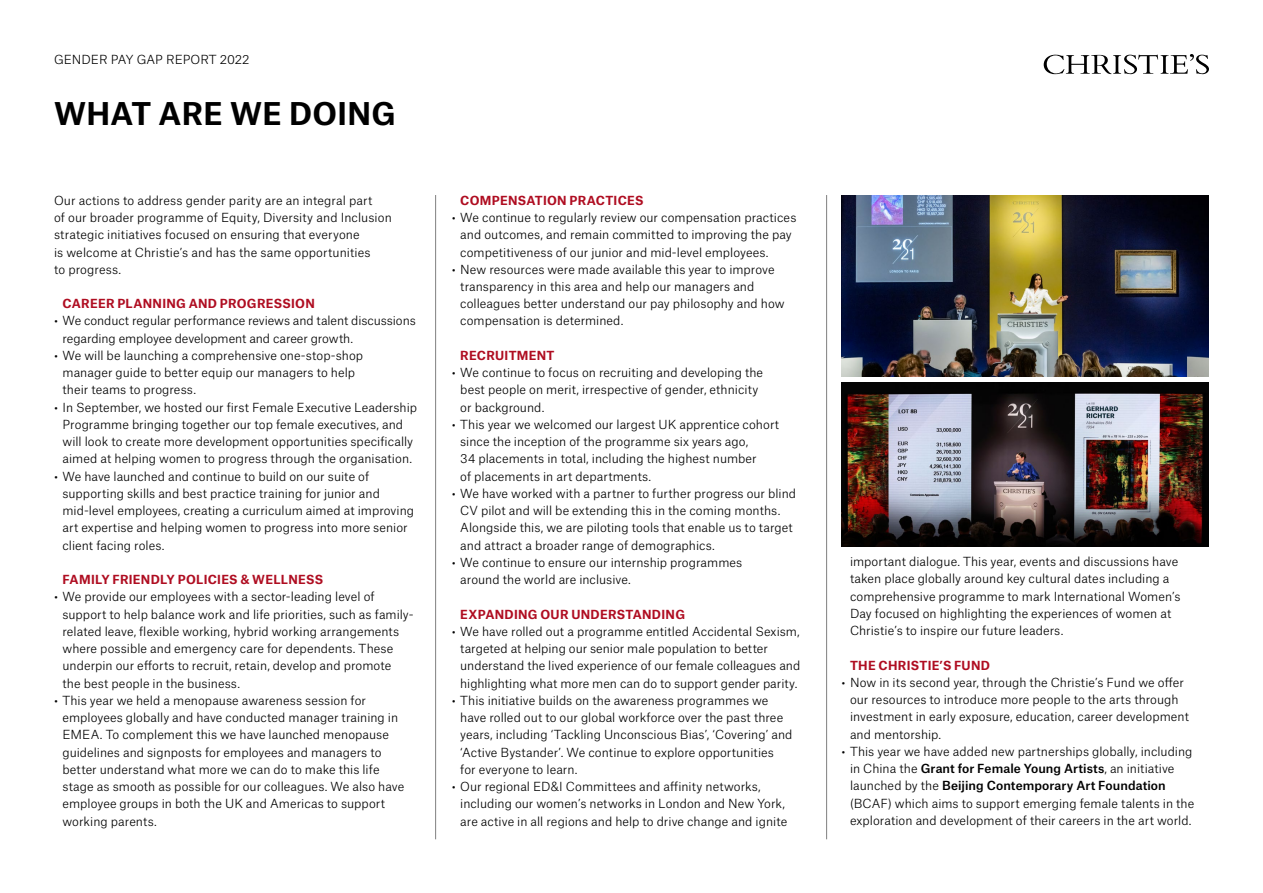
<style>
.page{position:relative;width:1263px;height:893px;background:#fff}
.page>*{position:absolute;margin:0;border:0;box-sizing:border-box;transform-origin:0 0}
.t1{font:700 30px "Atlas Grotesk";letter-spacing:.01em;color:#000}
.t2{font:300 12px/17.2px "Atlas Grotesk";letter-spacing:.005em;color:#000}
.t3{font:700 12px "Atlas Grotesk";letter-spacing:.025em;color:#af0d21}
.s1{font-weight:500}
</style>
<div class="page">
<svg style="left:1044px;top:54px;width:165px;height:20px"></svg>
<hr style="left:435px;top:195px;width:1px;height:644px;background:#808080">
<hr style="left:826px;top:195px;width:1px;height:644px;background:#808080">
<img style="left:841px;top:195px;width:368px;height:182px">
<img style="left:841px;top:383px;width:368px;height:163px">
<p class="t2" style="left:54px;top:49px;width:197px">GENDER PAY GAP REPORT 2022</p>
<h1 class="t1" style="left:54px;top:89px;width:343px">WHAT ARE WE DOING</h1>
<p class="t2" style="left:54px;top:190px;width:339px">Our actions to address gender parity are an integral part<br>of our broader programme of Equity, Diversity and Inclusion strategic initiatives focused on ensuring that everyone<br>is welcome at Christie’s and has the same opportunities<br>to progress.</p>
<p class="t3" style="left:63px;top:294px;width:254px">CAREER PLANNING AND PROGRESSION</p>
<p class="t2" style="left:63px;top:311px;width:355px;text-indent:-9px">• We conduct regular performance reviews and talent discussions regarding employee development and career growth.</p>
<p class="t2" style="left:63px;top:346px;width:302px;text-indent:-9px">• We will be launching a comprehensive one-stop-shop manager guide to better equip our managers to help their teams to progress.</p>
<p class="t2" style="left:54px;top:397px;width:365px;text-align:center">• In September, we hosted our first Female Executive Leadership Programme bringing together our top female executives, and<br>will look to create more development opportunities specifically aimed at helping women to progress through the organisation.</p>
<p class="t2" style="left:63px;top:466px;width:353px;text-indent:-9px">• We have launched and continue to build on our suite of supporting skills and best practice training for junior and mid-level employees, creating a curriculum aimed at improving art expertise and helping women to progress into more senior client facing roles.</p>
<p class="t3" style="left:63px;top:570px;width:262px">FAMILY FRIENDLY POLICIES &amp; WELLNESS</p>
<p class="t2" style="left:63px;top:587px;width:353px;text-indent:-9px">• We provide our employees with a sector-leading level of support to help balance work and life priorities, such as family&shy;related leave, flexible working, hybrid working arrangements where possible and emergency care for dependents. These underpin our efforts to recruit, retain, develop and promote<br>the best people in the business.</p>
<p class="t2" style="left:63px;top:690px;width:343px;text-indent:-9px">• This year we held a menopause awareness session for employees globally and have conducted manager training in EMEA. To complement this we have launched menopause guidelines and signposts for employees and managers to better understand what more we can do to make this life stage as smooth as possible for our colleagues. We also have employee groups in both the UK and Americas to support working parents.</p>
<p class="t3" style="left:460px;top:190px;width:185px">COMPENSATION PRACTICES</p>
<p class="t2" style="left:460px;top:208px;width:338px;text-indent:-9px">• We continue to regularly review our compensation practices and outcomes, and remain committed to improving the pay competitiveness of our junior and mid-level employees.</p>
<p class="t2" style="left:460px;top:259px;width:326px;text-indent:-9px">• New resources were made available this year to improve transparency in this area and help our managers and colleagues better understand our pay philosophy and how compensation is determined.</p>
<p class="t3" style="left:460px;top:346px;width:96px">RECRUITMENT</p>
<p class="t2" style="left:460px;top:363px;width:304px;text-indent:-9px">• We continue to focus on recruiting and developing the best people on merit, irrespective of gender, ethnicity or background.</p>
<p class="t2" style="left:460px;top:415px;width:321px;text-indent:-9px">• This year we welcomed our largest UK apprentice cohort since the inception of the programme six years ago,<br>34 placements in total, including the highest number<br>of placements in art departments.</p>
<p class="t2" style="left:460px;top:484px;width:337px;text-indent:-9px">• We have worked with a partner to further progress our blind CV pilot and will be extending this in the coming months.<br>Alongside this, we are piloting tools that enable us to target and attract a broader range of demographics.</p>
<p class="t2" style="left:460px;top:553px;width:284px;text-indent:-9px">• We continue to ensure our internship programmes around the world are inclusive.</p>
<p class="t3" style="left:460px;top:604px;width:226px">EXPANDING OUR UNDERSTANDING</p>
<p class="t2" style="left:460px;top:622px;width:342px;text-indent:-9px">• We have rolled out a programme entitled Accidental Sexism, targeted at helping our senior male population to better understand the lived experience of our female colleagues and highlighting what more men can do to support gender parity.</p>
<p class="t2" style="left:460px;top:690px;width:334px;text-indent:-9px">• This initiative builds on the awareness programmes we have rolled out to our global workforce over the past three years, including ‘Tackling Unconscious Bias’, ‘Covering’ and ‘Active Bystander’. We continue to explore opportunities for everyone to learn.</p>
<p class="t2" style="left:460px;top:777px;width:328px;text-indent:-9px">• Our regional ED&amp;I Committees and affinity networks, including our women’s networks in London and New York, are active in all regions and help to drive change and ignite</p>
<p class="t2" style="left:850px;top:552px;width:332px">important dialogue. This year, events and discussions have taken place globally around key cultural dates including a comprehensive programme to mark International Women’s Day focused on highlighting the experiences of women at Christie’s to inspire our future leaders.</p>
<p class="t3" style="left:850px;top:655px;width:141px">THE CHRISTIE’S FUND</p>
<p class="t2" style="left:850px;top:673px;width:340px;text-indent:-9px">• Now in its second year, through the Christie’s Fund we offer our resources to introduce more people to the arts through investment in early exposure, education, career development and mentorship.</p>
<p class="t2" style="left:850px;top:742px;width:346px;text-indent:-9px">• This year we have added new partnerships globally, including in China the <span class="s1">Grant for Female Young Artists</span>, an initiative launched by the <span class="s1">Beijing Contemporary Art Foundation </span>(BCAF) which aims to support emerging female talents in the exploration and development of their careers in the art world.</p>
</div>
